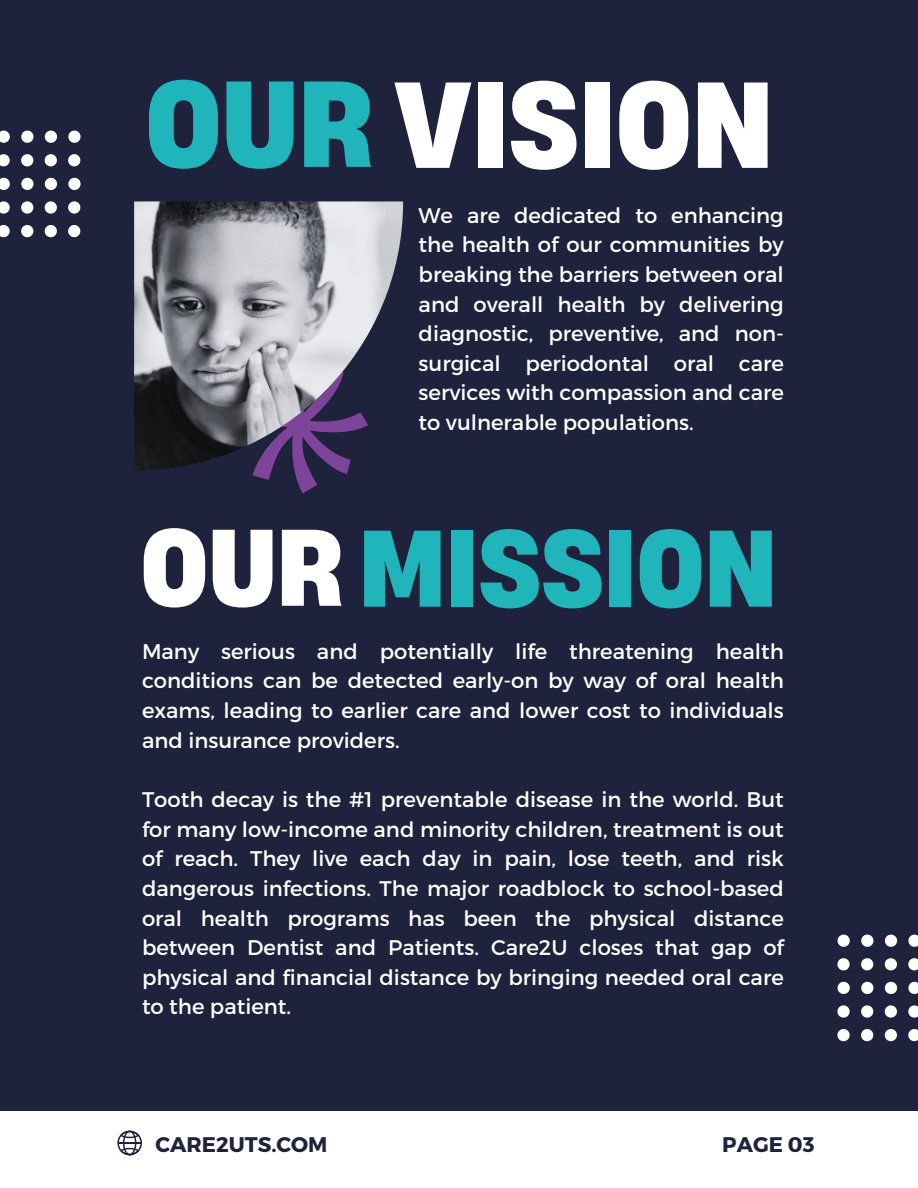
<style>
.page{position:relative;width:918px;height:1188px;background:#1e223d}
.page>*{position:absolute;margin:0;border:0;box-sizing:border-box;transform-origin:0 0}
.t1{font:700 114.75px "Heading Now 66";color:#fff}
.t2{font:700 102.15px "Heading Now 66";color:#1fb5ba}
.t3{font:21.15px/29.7px "Montserrat";color:#fff;text-align:justify}
.t4{font:700 21.15px "Montserrat";color:#1e223d}
.s1{color:#1fb5ba}
.s2{color:#fff}
</style>
<div class="page">
<div style="left:0;top:1111px;width:918px;height:77px;background:#fff"></div>
<svg style="left:117px;top:1131px;width:25px;height:24px"></svg>
<hr style="left:118px;top:1142px;width:23px;height:2px;background:#1e223d">
<svg style="left:252px;top:470px;width:96px;height:24px"></svg>
<img style="left:134px;top:201px;width:269px;height:269px">
<svg style="left:838px;top:935px;width:12px;height:12px"></svg>
<svg style="left:861px;top:935px;width:12px;height:12px"></svg>
<svg style="left:885px;top:935px;width:12px;height:12px"></svg>
<svg style="left:908px;top:935px;width:10px;height:12px"></svg>
<svg style="left:838px;top:982px;width:12px;height:12px"></svg>
<svg style="left:861px;top:982px;width:12px;height:12px"></svg>
<svg style="left:885px;top:982px;width:12px;height:12px"></svg>
<svg style="left:908px;top:982px;width:10px;height:12px"></svg>
<svg style="left:837px;top:958px;width:13px;height:12px"></svg>
<svg style="left:861px;top:958px;width:12px;height:12px"></svg>
<svg style="left:885px;top:958px;width:12px;height:12px"></svg>
<svg style="left:908px;top:958px;width:10px;height:12px"></svg>
<svg style="left:837px;top:1029px;width:13px;height:12px"></svg>
<svg style="left:861px;top:1029px;width:12px;height:12px"></svg>
<svg style="left:885px;top:1029px;width:12px;height:12px"></svg>
<svg style="left:908px;top:1029px;width:10px;height:12px"></svg>
<svg style="left:837px;top:1005px;width:13px;height:13px"></svg>
<svg style="left:861px;top:1005px;width:12px;height:13px"></svg>
<svg style="left:885px;top:1005px;width:12px;height:13px"></svg>
<svg style="left:908px;top:1005px;width:10px;height:13px"></svg>
<svg style="left:0;top:131px;width:10px;height:12px"></svg>
<svg style="left:21px;top:131px;width:12px;height:12px"></svg>
<svg style="left:45px;top:131px;width:12px;height:12px"></svg>
<svg style="left:68px;top:131px;width:13px;height:12px"></svg>
<svg style="left:0;top:178px;width:10px;height:12px"></svg>
<svg style="left:21px;top:178px;width:12px;height:12px"></svg>
<svg style="left:45px;top:178px;width:12px;height:12px"></svg>
<svg style="left:68px;top:178px;width:13px;height:12px"></svg>
<svg style="left:0;top:154px;width:10px;height:12px"></svg>
<svg style="left:21px;top:154px;width:12px;height:12px"></svg>
<svg style="left:45px;top:154px;width:12px;height:12px"></svg>
<svg style="left:68px;top:154px;width:12px;height:12px"></svg>
<svg style="left:0;top:225px;width:10px;height:12px"></svg>
<svg style="left:21px;top:225px;width:12px;height:12px"></svg>
<svg style="left:45px;top:225px;width:12px;height:12px"></svg>
<svg style="left:68px;top:225px;width:12px;height:12px"></svg>
<svg style="left:0;top:201px;width:10px;height:13px"></svg>
<svg style="left:21px;top:201px;width:12px;height:13px"></svg>
<svg style="left:45px;top:201px;width:12px;height:13px"></svg>
<svg style="left:68px;top:201px;width:12px;height:13px"></svg>
<h1 class="t1" style="left:145px;top:47px;width:630px"><span class="s1">OUR</span> VISION</h1>
<p class="t3" style="left:419px;top:199px;width:367px">We are dedicated to enhancing the health of our communities by breaking the barriers between oral and overall health by delivering diagnostic, preventive, and non&shy;surgical periodontal oral care services with compassion and care to vulnerable populations.</p>
<h2 class="t2" style="left:140px;top:499px;width:638px"><span class="s2">OUR</span> MISSION</h2>
<p class="t3" style="left:142px;top:635px;width:643px">Many serious and potentially life threatening health conditions can be detected early-on by way of oral health exams, leading to earlier care and lower cost to individuals and insurance providers.</p>
<p class="t3" style="left:142px;top:784px;width:643px">Tooth decay is the #1 preventable disease in the world. But for many low-income and minority children, treatment is out of reach. They live each day in pain, lose teeth, and risk dangerous infections. The major roadblock to school-based oral health programs has been the physical distance between Dentist and Patients. Care2U closes that gap of physical and financial distance by bringing needed oral care to the patient.</p>
<h1 class="t4" style="left:156px;top:1131px;width:173px">CARE2UTS.COM</h1>
<p class="t4" style="left:722px;top:1130px;width:94px">PAGE 03</p>
</div>
